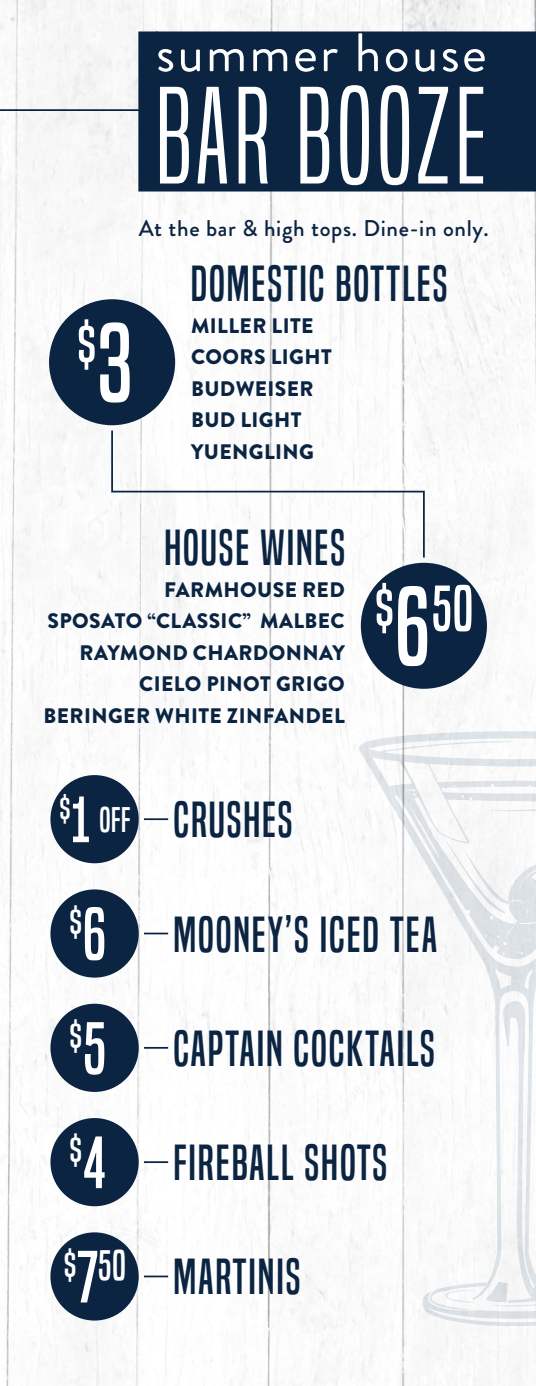
<style>
.page{position:relative;width:536px;height:1386px;background:#fff}
.page>*{position:absolute;margin:0;border:0;box-sizing:border-box;transform-origin:0 0}
.t1{font:127.75px "Built Titling Lt";letter-spacing:.04em;color:#fff}
.t2{font:59.68px "Built Titling Rg";color:#fff}
.t3{font:54.25px "Brandon Grotesque";letter-spacing:.04em;color:#fff}
.t4{font:47.25px "Built Titling Rg";letter-spacing:.04em;color:#0a2442}
.t5{font:39.73px "Built Titling Rg";color:#fff}
.t6{font:35.18px "Built Titling Rg";color:#fff}
.t7{font:33.25px "Built Titling Rg";color:#fff}
.t8{font:500 22.75px "Brandon Grotesque";letter-spacing:.03em;color:#0a2442}
.t9{font:900 21px/31.5px "Brandon Grotesque";letter-spacing:.02em;color:#0a2442}
.s1{font-size:102.38px}
.s2{font-size:60.38px}
.s3{font-size:68.25px}
</style>
<div class="page">
<img style="left:0;top:0;width:536px;height:1386px">
<div style="left:49px;top:299px;width:126px;height:126px;background:#0a2442;border-radius:50%"></div>
<div style="left:360px;top:563px;width:126px;height:126px;background:#0a2442;border-radius:50%"></div>
<div style="left:50px;top:775px;width:89px;height:88px;background:#0a2442;border-radius:50%"></div>
<div style="left:50px;top:889px;width:89px;height:89px;background:#0a2442;border-radius:50%"></div>
<div style="left:50px;top:1004px;width:89px;height:88px;background:#0a2442;border-radius:50%"></div>
<div style="left:50px;top:1118px;width:89px;height:88px;background:#0a2442;border-radius:50%"></div>
<div style="left:50px;top:1232px;width:89px;height:89px;background:#0a2442;border-radius:50%"></div>
<svg style="left:110px;top:429px;width:315px;height:130px"></svg>
<hr style="left:144px;top:818px;width:24px;height:2px;background:#0a2442">
<svg style="left:144px;top:933px;width:24px;height:1px"></svg>
<hr style="left:144px;top:1047px;width:24px;height:2px;background:#0a2442">
<hr style="left:144px;top:1161px;width:24px;height:2px;background:#0a2442">
<svg style="left:144px;top:1276px;width:24px;height:1px"></svg>
<hr style="left:156px;top:31px;width:2px;height:151px;background:#0a2442">
<hr style="left:0;top:109px;width:156px;height:2px;background:#0a2442">
<div style="left:138px;top:32px;width:398px;height:160px;background:#0a2442"></div>
<h3 class="t3" style="left:156px;top:15px;width:332px">summer house</h3>
<h1 class="t1" style="left:156px;top:61px;width:332px">BAR BOOZE</h1>
<h2 class="t2" style="left:77px;top:310px;width:57px">$<span class="s1">3</span></h2>
<p class="t8" style="left:139px;top:212px;width:351px">At the bar &amp; high tops. Dine-in only.</p>
<h3 class="t4" style="left:191px;top:256px;width:258px">DOMESTIC BOTTLES</h3>
<p class="t9" style="left:191px;top:310px;width:142px">MILLER LITE<br>COORS LIGHT<br>BUDWEISER<br>BUD LIGHT<br>YUENGLING</p>
<h3 class="t4" style="left:164px;top:519px;width:182px">HOUSE WINES</h3>
<p class="t9" style="left:44px;top:574px;width:302px;text-align:right">FARMHOUSE RED<br>SPOSATO “CLASSIC” MALBEC<br>RAYMOND CHARDONNAY<br>CIELO PINOT GRIGO<br>BERINGER WHITE ZINFANDEL</p>
<h3 class="t6" style="left:59px;top:788px;width:33px">$<span class="s2">1</span></h3>
<h3 class="t7" style="left:99px;top:800px;width:33px">OFF</h3>
<h3 class="t4" style="left:173px;top:792px;width:121px">CRUSHES</h3>
<h2 class="t2" style="left:374px;top:573px;width:100px">$<span class="s1">6</span>50</h2>
<h3 class="t5" style="left:69px;top:899px;width:38px">$<span class="s3">6</span></h3>
<h3 class="t5" style="left:69px;top:1013px;width:38px">$<span class="s3">5</span></h3>
<h3 class="t5" style="left:69px;top:1127px;width:38px">$<span class="s3">4</span></h3>
<h3 class="t5" style="left:63px;top:1242px;width:64px">$<span class="s3">7</span>50</h3>
<h3 class="t4" style="left:173px;top:906px;width:265px">MOONEY’S ICED TEA</h3>
<h3 class="t4" style="left:173px;top:1020px;width:263px">CAPTAIN COCKTAILS</h3>
<h3 class="t4" style="left:173px;top:1135px;width:215px">FIREBALL SHOTS</h3>
<h3 class="t4" style="left:173px;top:1249px;width:129px">MARTINIS</h3>
</div>
